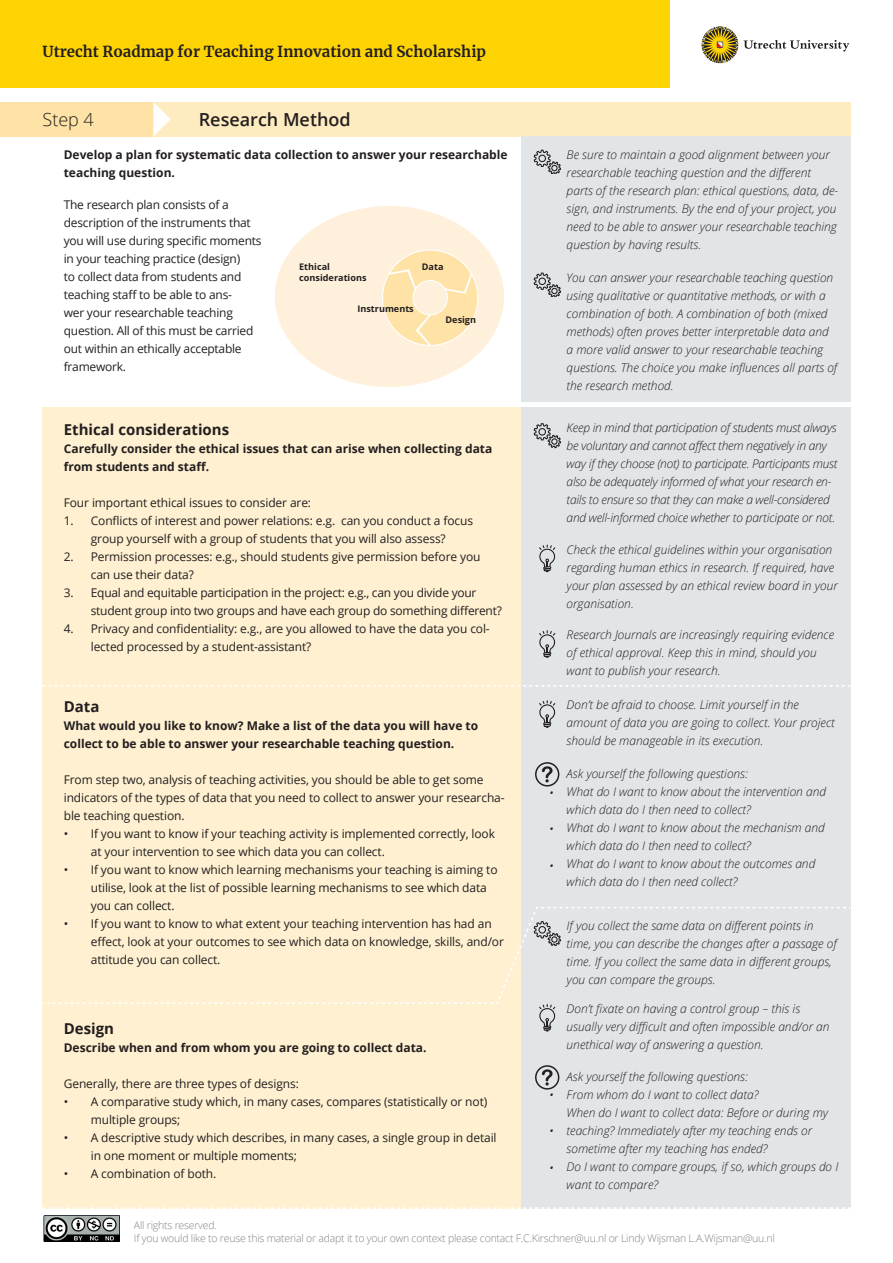
<style>
.page{position:relative;width:893px;height:1263px;background:#fff}
.page>*{position:absolute;margin:0;border:0;box-sizing:border-box;transform-origin:0 0}
.t1{font:600 18px "Open Sans";color:#231f20}
.t2{font:300 18px "Open Sans";color:#231f20}
.t3{font:700 15px "Merriweather";color:#231f20}
.t4{font:700 15px "Open Sans";color:#231f20}
.t5{font:italic 300 12px/18px "Open Sans";color:#231f20}
.t6{font:12px/18px "Open Sans";letter-spacing:-.01em;color:#231f20}
.t7{font:700 12px/18px "Open Sans";color:#231f20}
.t8{font:italic 300 12px/18px "Open Sans";letter-spacing:-.02em;color:#231f20}
.t9{font:300 10.5px/12.6px "Open Sans";letter-spacing:-.02em;color:#808285}
.t10{font:700 9.15px/10.9px "Open Sans";color:#231f20}
</style>
<div class="page">
<div style="left:0;top:0;width:671px;height:88px;background:#fed304"></div>
<img style="left:43px;top:1215px;width:77px;height:27px">
<div style="left:0;top:102px;width:153px;height:34px;background:#ffe2a5"></div>
<div style="left:153px;top:102px;width:697px;height:34px;background:#feebbf"></div>
<div style="left:43px;top:407px;width:478px;height:802px;background:#fef0d0"></div>
<div style="left:521px;top:137px;width:329px;height:265px;background:#e1e5e8"></div>
<div style="left:275px;top:206px;width:229px;height:181px;background:#fef0da;border-radius:50%"></div>
<svg style="left:382px;top:249px;width:97px;height:97px"></svg>
<div style="left:521px;top:407px;width:329px;height:802px;background:#e1e5e8"></div>
<svg style="left:153px;top:102px;width:18px;height:35px"></svg>
<svg style="left:43px;top:685px;width:807px;height:1px"></svg>
<svg style="left:534px;top:423px;width:27px;height:25px"></svg>
<svg style="left:534px;top:150px;width:27px;height:24px"></svg>
<svg style="left:539px;top:630px;width:16px;height:28px"></svg>
<svg style="left:539px;top:700px;width:16px;height:28px"></svg>
<svg style="left:542px;top:766px;width:10px;height:16px"></svg>
<div style="left:535px;top:762px;width:24px;height:24px;border:2px solid #231f20;border-radius:50%"></div>
<svg style="left:534px;top:273px;width:27px;height:24px"></svg>
<svg style="left:539px;top:545px;width:16px;height:27px"></svg>
<svg style="left:42px;top:906px;width:809px;height:99px"></svg>
<svg style="left:542px;top:1069px;width:10px;height:16px"></svg>
<div style="left:535px;top:1065px;width:24px;height:24px;border:2px solid #231f20;border-radius:50%"></div>
<svg style="left:43px;top:1207px;width:808px;height:2px"></svg>
<svg style="left:701px;top:26px;width:37px;height:37px"></svg>
<svg style="left:744px;top:40px;width:105px;height:12px"></svg>
<p class="t3" style="left:43px;top:41px;width:445px">Utrecht Roadmap for Teaching Innovation and Scholarship</p>
<h1 class="t2" style="left:43px;top:107px;width:53px">Step 4</h1>
<h1 class="t1" style="left:199px;top:107px;width:153px">Research Method</h1>
<p class="t7" style="left:64px;top:145px;width:445px">Develop a plan for systematic data collection to answer your researchable teaching question.</p>
<p class="t5" style="left:567px;top:145px;width:273px">Be sure to maintain a good alignment between your researchable teaching question and the different parts of the research plan: ethical questions, data, de&shy;sign, and instruments. By the end of your project, you need to be able to answer your researchable teaching question by having results.</p>
<p class="t6" style="left:64px;top:195px;width:199px">The research plan consists of a description of the instruments that you will use during specific moments in your teaching practice (design)<br>to collect data from students and teaching staff to be able to ans-<br>wer your researchable teaching question. All of this must be carried out within an ethically acceptable framework.</p>
<p class="t10" style="left:299px;top:261px;width:69px">Ethical considerations</p>
<p class="t10" style="left:422px;top:261px;width:23px">Data</p>
<p class="t5" style="left:567px;top:268px;width:272px">You can answer your researchable teaching question using qualitative or quantitative methods, or with a combination of both. A combination of both (mixed methods) often proves better interpretable data and a more valid answer to your researchable teaching questions. The choice you make influences all parts of the research method.</p>
<p class="t10" style="left:357px;top:303px;width:58px">Instruments</p>
<p class="t10" style="left:445px;top:314px;width:32px">Design</p>
<p class="t4" style="left:64px;top:419px;width:167px">Ethical considerations</p>
<p class="t7" style="left:64px;top:439px;width:430px">Carefully consider the ethical issues that can arise when collecting data from students and staff.</p>
<p class="t6" style="left:64px;top:493px;width:249px">Four important ethical issues to consider are:</p>
<p class="t6" style="left:64px;top:511px;width:411px;text-align:center">1. Conflicts of interest and power relations: e.g. can you conduct a focus group yourself with a group of students that you will also assess?</p>
<p class="t6" style="left:91px;top:547px;width:391px;text-indent:-27px">2. Permission processes: e.g., should students give permission before you can use their data?</p>
<p class="t6" style="left:91px;top:583px;width:413px;text-indent:-27px">3. Equal and equitable participation in the project: e.g., can you divide your student group into two groups and have each group do something different?</p>
<p class="t6" style="left:91px;top:619px;width:401px;text-indent:-27px">4. Privacy and confidentiality: e.g., are you allowed to have the data you col&shy;lected processed by a student-assistant?</p>
<p class="t4" style="left:64px;top:696px;width:37px">Data</p>
<p class="t7" style="left:64px;top:716px;width:416px">What would you like to know? Make a list of the data you will have to collect to be able to answer your researchable teaching question.</p>
<p class="t6" style="left:64px;top:770px;width:442px">From step two, analysis of teaching activities, you should be able to get some indicators of the types of data that you need to collect to answer your researcha&shy;ble teaching question.</p>
<p class="t6" style="left:91px;top:824px;width:406px;text-indent:-27px">• If you want to know if your teaching activity is implemented correctly, look at your intervention to see which data you can collect.</p>
<p class="t6" style="left:91px;top:860px;width:408px;text-indent:-27px">• If you want to know which learning mechanisms your teaching is aiming to utilise, look at the list of possible learning mechanisms to see which data you can collect.</p>
<p class="t6" style="left:91px;top:914px;width:415px;text-indent:-27px">• If you want to know to what extent your teaching intervention has had an effect, look at your outcomes to see which data on knowledge, skills, and/or attitude you can collect.</p>
<p class="t4" style="left:64px;top:1018px;width:52px">Design</p>
<p class="t7" style="left:64px;top:1038px;width:364px">Describe when and from whom you are going to collect data.</p>
<p class="t6" style="left:64px;top:1074px;width:237px">Generally, there are three types of designs:</p>
<p class="t6" style="left:91px;top:1092px;width:398px;text-indent:-27px">• A comparative study which, in many cases, compares (statistically or not) multiple groups;</p>
<p class="t6" style="left:91px;top:1128px;width:407px;text-indent:-27px">• A descriptive study which describes, in many cases, a single group in detail in one moment or multiple moments;</p>
<p class="t6" style="left:64px;top:1164px;width:154px">• A combination of both.</p>
<p class="t5" style="left:549px;top:783px;width:6px">•</p>
<p class="t5" style="left:549px;top:819px;width:6px">•</p>
<p class="t5" style="left:549px;top:856px;width:6px">•</p>
<p class="t8" style="left:567px;top:418px;width:272px">Keep in mind that participation of students must always be voluntary and cannot affect them negatively in any way if they choose (not) to participate. Participants must also be adequately informed of what your research en&shy;tails to ensure so that they can make a well-considered and well-informed choice whether to participate or not.</p>
<p class="t5" style="left:567px;top:540px;width:273px">Check the ethical guidelines within your organisation regarding human ethics in research. If required, have your plan assessed by an ethical review board in your organisation.</p>
<p class="t5" style="left:567px;top:626px;width:269px">Research Journals are increasingly requiring evidence of ethical approval. Keep this in mind, should you want to publish your research.</p>
<p class="t5" style="left:567px;top:695px;width:270px">Don’t be afraid to choose. Limit yourself in the amount of data you are going to collect. Your project should be manageable in its execution.</p>
<p class="t5" style="left:567px;top:764px;width:261px">Ask yourself the following questions:<br>What do I want to know about the intervention and which data do I then need to collect?<br>What do I want to know about the mechanism and which data do I then need to collect?<br>What do I want to know about the outcomes and which data do I then need collect?</p>
<p class="t5" style="left:549px;top:1085px;width:6px">•</p>
<p class="t5" style="left:549px;top:1122px;width:6px">•</p>
<p class="t5" style="left:549px;top:1158px;width:6px">•</p>
<p class="t5" style="left:567px;top:916px;width:272px">If you collect the same data on different points in time, you can describe the changes after a passage of time. If you collect the same data in different groups, you can compare the groups.</p>
<p class="t5" style="left:567px;top:999px;width:264px">Don’t fixate on having a control group – this is usually very difficult and often impossible and/or an unethical way of answering a question.</p>
<p class="t5" style="left:567px;top:1067px;width:273px">Ask yourself the following questions:<br>From whom do I want to collect data?<br>When do I want to collect data: Before or during my teaching? Immediately after my teaching ends or sometime after my teaching has ended?<br>Do I want to compare groups, if so, which groups do I want to compare?</p>
<p class="t9" style="left:134px;top:1219px;width:642px">All rights reserved.<br>If you would like to reuse this material or adapt it to your own context please contact F.C.Kirschner@uu.nl or Lindy Wijsman L.A.Wijsman@uu.nl</p>
</div>
